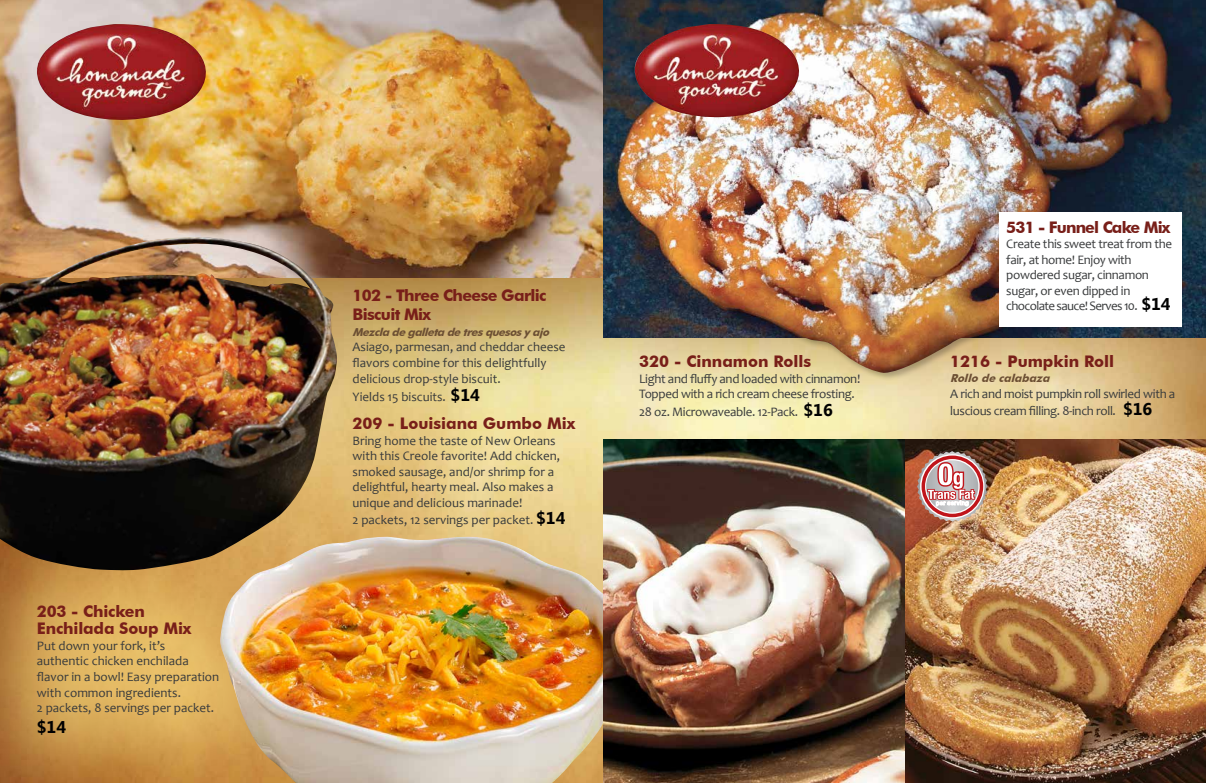
<style>
.page{position:relative;width:1206px;height:783px;background:#fff}
.page>*{position:absolute;margin:0;border:0;box-sizing:border-box;transform-origin:0 0}
.t1{font:700 17px "Lao UI";color:#000}
.t2{font:700 16px/17px "Futura BT";letter-spacing:-.01em;color:#781f19}
.t3{font:700 16px/19.2px "Futura BT";letter-spacing:-.04em;color:#781f19}
.t4{font:700 16px "Futura BT";letter-spacing:-.05em;color:#781f19}
.t5{font:13px/15.6px "Candara";color:#393b3c}
.t6{font:13px/15.5px "Candara";letter-spacing:-.025em;color:#393b3c}
.t7{font:italic 700 11px "Futura BT";color:#6c4f33}
.s1{font-family:"Lao UI";font-weight:700;font-size:17px;color:#000}
</style>
<div class="page">
<img style="left:337px;top:278px;width:869px;height:258px">
<div style="left:0;top:516px;width:305px;height:267px;background:#fee082;opacity:.65"></div>
<img style="left:0;top:0;width:603px;height:278px">
<img style="left:36px;top:24px;width:171px;height:97px">
<img style="left:220px;top:536px;width:383px;height:247px">
<img style="left:603px;top:439px;width:603px;height:344px">
<img style="left:603px;top:0;width:603px;height:337px">
<div style="left:706px;top:286px;width:337px;height:95px;background:#000;opacity:.25"></div>
<img style="left:708px;top:288px;width:332px;height:85px">
<div style="left:999px;top:212px;width:183px;height:114px;background:#fff"></div>
<img style="left:634px;top:24px;width:166px;height:94px">
<img style="left:917px;top:451px;width:71px;height:71px">
<img style="left:0;top:237px;width:337px;height:334px">
<p class="t2" style="left:37px;top:603px;width:156px">203 - Chicken<br>Enchilada Soup Mix</p>
<p class="t5" style="left:37px;top:638px;width:184px">Put down your fork, it’s authentic chicken enchilada flavor in a bowl! Easy preparation with common ingredients.<br>2 packets, 8 servings per packet.</p>
<h1 class="t1" style="left:37px;top:715px;width:31px">$14</h1>
<p class="t3" style="left:353px;top:286px;width:196px">102 - Three Cheese Garlic<br>Biscuit Mix</p>
<p class="t7" style="left:353px;top:325px;width:201px">Mezcladegalletadetresquesosy ajo</p>
<p class="t5" style="left:353px;top:339px;width:215px">Asiago, parmesan, and cheddar cheese flavors combine for this delightfully delicious drop-style biscuit.</p>
<p class="t5" style="left:353px;top:389px;width:129px">Yields 15 biscuits. <span class="s1">$14</span></p>
<p class="t2" style="left:353px;top:415px;width:224px">209 - Louisiana Gumbo Mix</p>
<p class="t5" style="left:353px;top:432px;width:209px">Bring home the taste of New Orleans with this Creole favorite! Add chicken, smoked sausage, and/or shrimp for a delightful, hearty meal. Also makes a unique and delicious marinade!</p>
<p class="t5" style="left:353px;top:512px;width:214px">2 packets, 12 servings per packet. <span class="s1">$14</span></p>
<p class="t2" style="left:639px;top:353px;width:174px">320 - Cinnamon Rolls</p>
<p class="t6" style="left:639px;top:370px;width:223px">Light and fluffy and loaded with cinnamon!<br>Topped with a rich cream cheese frosting.</p>
<p class="t6" style="left:639px;top:404px;width:195px">28 oz. Microwaveable. 12-Pack. <span class="s1">$16</span></p>
<p class="t4" style="left:1006px;top:217px;width:166px">531 - Funnel Cake Mix</p>
<p class="t6" style="left:1006px;top:236px;width:167px">Create this sweet treat from the fair, at home! Enjoy with powdered sugar, cinnamon sugar, or even dipped in chocolate sauce! Serves 10. <span class="s1">$14</span></p>
<p class="t2" style="left:950px;top:353px;width:165px">1216 - Pumpkin Roll</p>
<p class="t7" style="left:950px;top:371px;width:104px">Rollo de calabaza</p>
<p class="t6" style="left:950px;top:385px;width:227px;line-height:17px">A rich and moist pumpkin roll swirled with a luscious cream filling. 8-inch roll. <span class="s1">$16</span></p>
</div>
